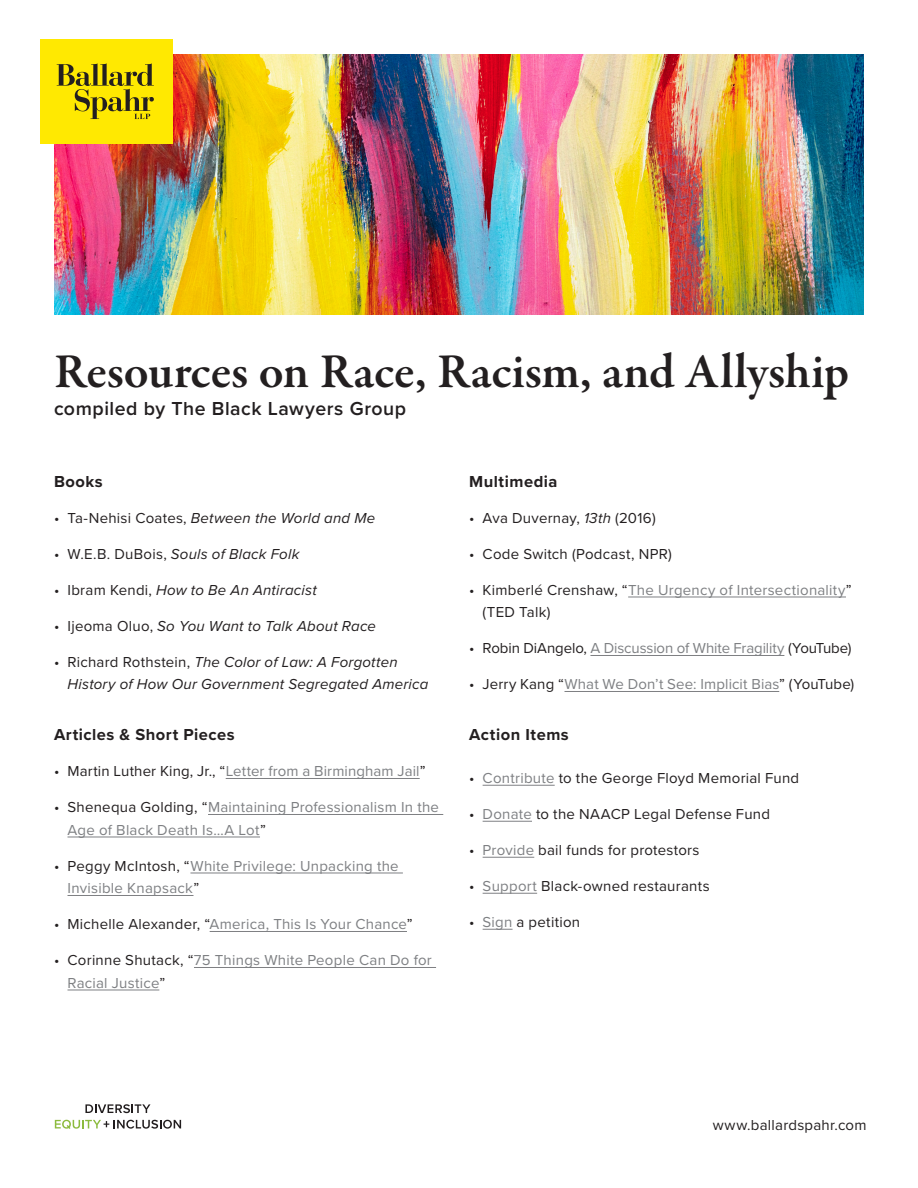
<style>
.page{position:relative;width:918px;height:1188px;background:#fff}
.page>*{position:absolute;margin:0;border:0;box-sizing:border-box;transform-origin:0 0}
.t1{font:600 49.5px "Garamond Premr Pro";letter-spacing:-.005em;color:#231f20}
.BYLINE{font:600 19.5px "Proxima Nova";letter-spacing:.025em;color:#231f20}
.HEADING_1{font:700 16.5px "Proxima Nova";letter-spacing:.03em;color:#231f20}
.t2{font:15px/22.5px "Proxima Nova";letter-spacing:.015em;color:#7e8083}
.t3{font:15px/22.5px "Proxima Nova";letter-spacing:.015em;color:#231f20}
.t4{font:italic 15px/22.5px "Proxima Nova";letter-spacing:.015em;color:#231f20}
.t5{font:15px "Proxima Nova";letter-spacing:-.005em;color:#7e8083}
.s1{font-style:normal}
.s2{color:#231f20}
.s3{font-style:italic}
.s4{color:#7e8083}
</style>
<div class="page">
<img style="left:54px;top:54px;width:810px;height:261px">
<div style="left:40px;top:40px;width:133px;height:104px;background:#ffe901"></div>
<svg style="left:57px;top:63px;width:97px;height:56px"></svg>
<hr style="left:226px;top:778px;width:194px;height:1px;background:#7e8083">
<hr style="left:208px;top:814px;width:235px;height:1px;background:#7e8083">
<hr style="left:68px;top:837px;width:192px;height:1px;background:#7e8083">
<hr style="left:190px;top:873px;width:213px;height:1px;background:#7e8083">
<hr style="left:68px;top:895px;width:125px;height:1px;background:#7e8083">
<hr style="left:210px;top:931px;width:197px;height:1px;background:#7e8083">
<hr style="left:194px;top:967px;width:242px;height:1px;background:#7e8083">
<hr style="left:68px;top:990px;width:91px;height:1px;background:#7e8083">
<hr style="left:628px;top:597px;width:218px;height:1px;background:#7e8083">
<hr style="left:590px;top:655px;width:194px;height:1px;background:#7e8083">
<hr style="left:565px;top:691px;width:214px;height:1px;background:#7e8083">
<hr style="left:483px;top:785px;width:72px;height:1px;background:#7e8083">
<hr style="left:483px;top:821px;width:49px;height:1px;background:#7e8083">
<hr style="left:483px;top:857px;width:51px;height:1px;background:#7e8083">
<hr style="left:483px;top:893px;width:54px;height:1px;background:#7e8083">
<hr style="left:483px;top:929px;width:30px;height:1px;background:#7e8083">
<svg style="left:85px;top:1104px;width:65px;height:9px"></svg>
<svg style="left:55px;top:1120px;width:126px;height:9px"></svg>
<p class="t1" style="left:54px;top:341px;width:797px">Resources on Race, Racism, and Allyship</p>
<p class="BYLINE" style="left:54px;top:394px;width:354px">compiled by The Black Lawyers Group</p>
<p class="HEADING_1" style="left:54px;top:469px;width:50px">Books</p>
<p class="t4" style="left:54px;top:506px;width:323px"><span class="s1">• Ta-Nehisi Coates,</span> Between the World and Me</p>
<p class="t4" style="left:54px;top:542px;width:247px"><span class="s1">• W.E.B. DuBois,</span> Souls of Black Folk</p>
<p class="t4" style="left:54px;top:578px;width:264px"><span class="s1">• Ibram Kendi,</span> How to Be An Antiracist</p>
<p class="t4" style="left:54px;top:614px;width:324px"><span class="s1">• Ijeoma Oluo,</span> So You Want to Talk About Race</p>
<p class="t4" style="left:68px;top:650px;width:362px;text-indent:-14px"><span class="s1">• Richard Rothstein,</span> The Color of Law: A Forgotten<br>History of How Our Government Segregated America</p>
<p class="HEADING_1" style="left:54px;top:722px;width:182px">Articles &amp; Short Pieces</p>
<p class="t2" style="left:54px;top:759px;width:373px"><span class="s2">• Martin Luther King, Jr., “</span>Letter from a Birmingham Jail<span class="s2">”</span></p>
<p class="t2" style="left:68px;top:795px;width:373px;text-indent:-14px"><span class="s2">• Shenequa Golding, “</span>Maintaining Professionalism In the<br>Age of Black Death Is…A Lot<span class="s2">”</span></p>
<p class="t2" style="left:68px;top:854px;width:333px;text-indent:-14px"><span class="s2">• Peggy McIntosh, “</span>White Privilege: Unpacking the<br>Invisible Knapsack<span class="s2">”</span></p>
<p class="t2" style="left:54px;top:912px;width:360px"><span class="s2">• Michelle Alexander, “</span>America, This Is Your Chance<span class="s2">”</span></p>
<p class="t2" style="left:68px;top:948px;width:366px;text-indent:-14px"><span class="s2">• Corinne Shutack, “</span>75 Things White People Can Do for<br>Racial Justice<span class="s2">”</span></p>
<p class="HEADING_1" style="left:469px;top:469px;width:90px">Multimedia</p>
<p class="t3" style="left:469px;top:506px;width:188px">• Ava Duvernay, <span class="s3">13th</span> (2016)</p>
<p class="t3" style="left:469px;top:542px;width:204px">• Code Switch (Podcast, NPR)</p>
<p class="t3" style="left:483px;top:578px;width:371px;text-indent:-14px">• Kimberlé Crenshaw, “<span class="s4">The Urgency of Intersectionality</span>” (TED Talk)</p>
<p class="t5" style="left:469px;top:637px;width:384px"><span class="s2">• Robin DiAngelo,</span> A Discussion of White Fragility <span class="s2">(YouTube)</span></p>
<p class="t2" style="left:469px;top:672px;width:387px"><span class="s2">• Jerry Kang “</span>What We Don’t See: Implicit Bias<span class="s2">” (YouTube)</span></p>
<p class="HEADING_1" style="left:469px;top:722px;width:101px">Action Items</p>
<p class="t3" style="left:469px;top:766px;width:332px">• <span class="s4">Contribute</span> to the George Floyd Memorial Fund</p>
<p class="t3" style="left:469px;top:802px;width:302px">• <span class="s4">Donate</span> to the NAACP Legal Defense Fund</p>
<p class="t3" style="left:469px;top:838px;width:232px">• <span class="s4">Provide</span> bail funds for protestors</p>
<p class="t3" style="left:469px;top:874px;width:242px">• <span class="s4">Support</span> Black-owned restaurants</p>
<p class="t3" style="left:469px;top:910px;width:113px">• <span class="s4">Sign</span> a petition</p>
<p class="t3" style="left:713px;top:1113px;width:155px">www.ballardspahr.com</p>
</div>
